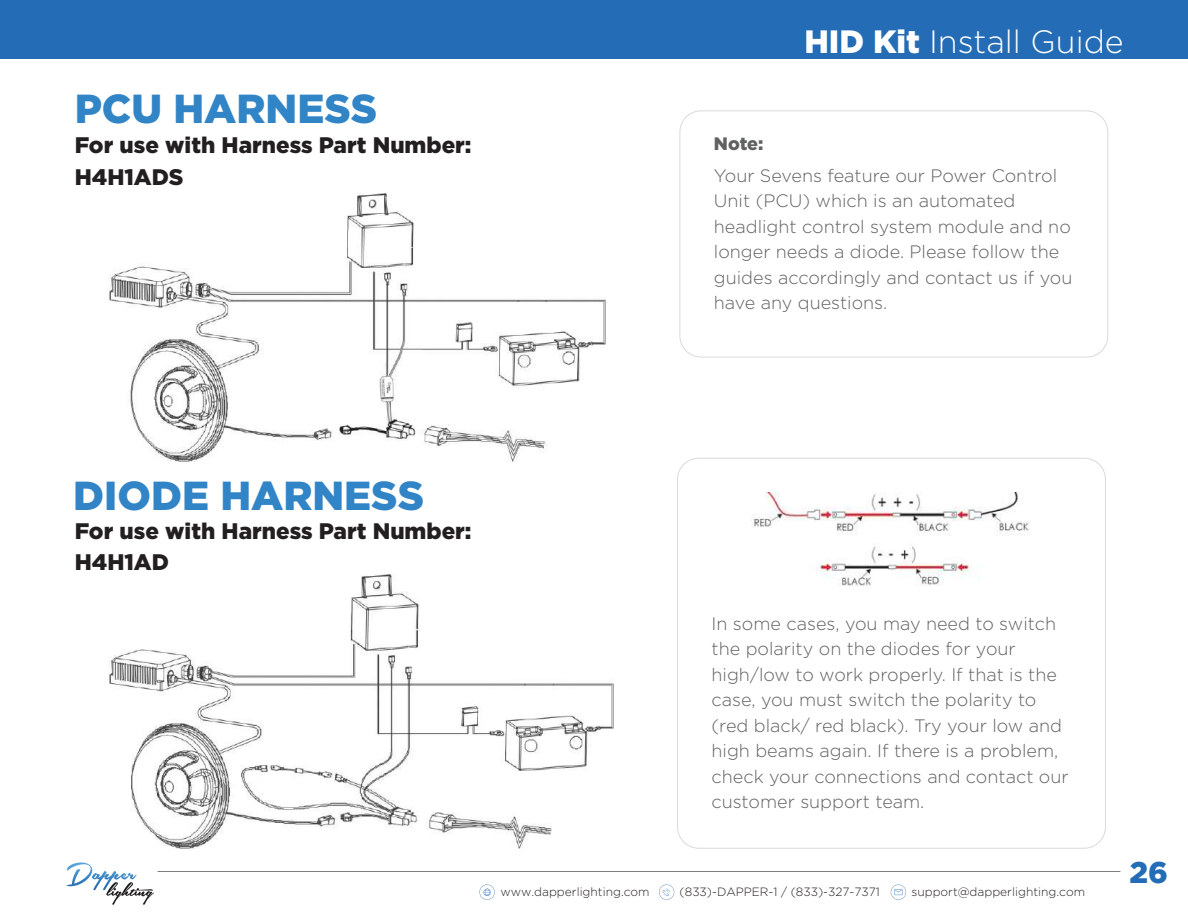
<style>
.page{position:relative;width:1188px;height:918px;background:#fff}
.page>*{position:absolute;margin:0;border:0;box-sizing:border-box;transform-origin:0 0}
.t1{font:900 40.5px "Gotham";color:#3185c6}
.t2{font:300 32.25px "Gotham";color:#fff}
.t3{font:900 30px "Gotham";color:#246db6}
.t4{font:900 22.5px/31.5px "Gotham";color:#231f20}
.t5{font:300 18px/25.5px "Gotham";color:#606161}
.t6{font:900 18px "Gotham";color:#606161}
.t7{font:300 12px "Gotham";color:#231f20}
.s1{font-weight:900}
</style>
<div class="page">
<img style="left:109px;top:574px;width:505px;height:274px">
<div style="left:0;top:0;width:1188px;height:58px;background:#246db6"></div>
<svg style="left:66px;top:862px;width:88px;height:43px"></svg>
<hr style="left:158px;top:871px;width:962px;height:1px;background:#000">
<svg style="left:659px;top:885px;width:15px;height:15px"></svg>
<svg style="left:891px;top:885px;width:15px;height:15px"></svg>
<svg style="left:479px;top:885px;width:16px;height:15px"></svg>
<div style="left:680px;top:110px;width:428px;height:247px;border:1px solid #dadada;border-radius:21px"></div>
<img style="left:753px;top:493px;width:276px;height:93px">
<img style="left:109px;top:194px;width:496px;height:268px">
<h1 class="t1" style="left:75px;top:85px;width:304px">PCU HARNESS</h1>
<p class="t4" style="left:75px;top:129px;width:398px">For use with Harness Part Number:<br>H4H1ADS</p>
<p class="t6" style="left:714px;top:133px;width:51px">Note:</p>
<h2 class="t2" style="left:804px;top:24px;width:321px"><span class="s1">HID Kit</span> Install Guide</h2>
<p class="t5" style="left:714px;top:162px;width:360px">Your Sevens feature our Power Control Unit (PCU) which is an automated headlight control system module and no longer needs a diode. Please follow the guides accordingly and contact us if you have any questions.</p>
<h1 class="t1" style="left:73px;top:472px;width:352px">DIODE HARNESS</h1>
<p class="t4" style="left:75px;top:514px;width:398px">For use with Harness Part Number:<br>H4H1AD</p>
<p class="t5" style="left:712px;top:610px;width:359px">In some cases, you may need to switch the polarity on the diodes for your high/low to work properly. If that is the case, you must switch the polarity to (red black/ red black). Try your low and high beams again. If there is a problem, check your connections and contact our customer support team.</p>
<p class="t7" style="left:500px;top:885px;width:151px">www.dapperlighting.com</p>
<p class="t7" style="left:680px;top:885px;width:202px">(833)-DAPPER-1 / (833)-327-7371</p>
<p class="t7" style="left:911px;top:885px;width:175px">support@dapperlighting.com</p>
<h3 class="t3" style="left:1130px;top:855px;width:40px">26</h3>
</div>
